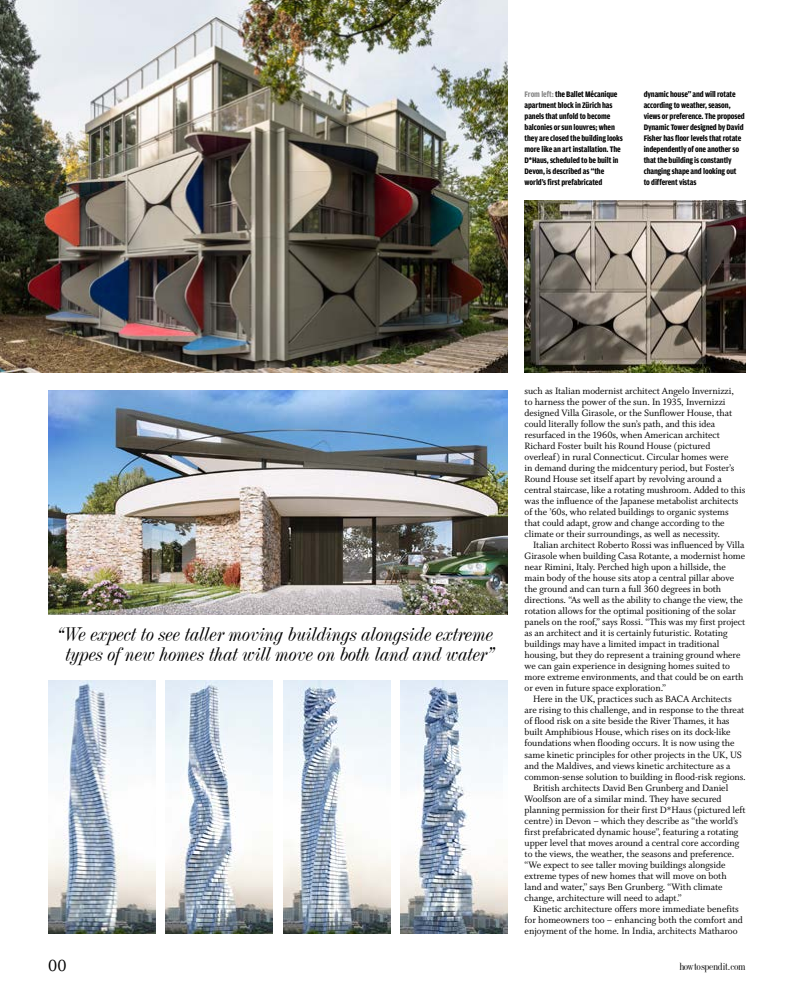
<style>
.page{position:relative;width:794px;height:993px;background:#fff}
.page>*{position:absolute;margin:0;border:0;box-sizing:border-box;transform-origin:0 0}
.t1{font:italic 19px/20px "Industrial 736 BT";letter-spacing:-.01em;color:#000;text-align:center}
.t2{font:18px "Whitman Roman LF";color:#000}
.t3{font:10.2px/11px "Whitman Roman LF";letter-spacing:-.005em;color:#000}
.t4{font:10px "Industrial 736 BT";letter-spacing:-.035em;color:#000}
.t5{font:700 8.5px/11px "Amplitude Cond";letter-spacing:-.015em;color:#000}
.s1{color:#878787}
</style>
<div class="page">
<img style="left:0;top:0;width:507px;height:372px">
<img style="left:524px;top:201px;width:222px;height:171px">
<img style="left:48px;top:390px;width:459px;height:224px">
<img style="left:48px;top:680px;width:107px;height:253px">
<img style="left:166px;top:680px;width:107px;height:253px">
<img style="left:283px;top:680px;width:107px;height:253px">
<img style="left:400px;top:680px;width:107px;height:253px">
<p class="t5" style="left:524px;top:89px;width:100px"><span class="s1">From left:</span> the Ballet Mécanique apartment block in Zürich has panels that unfold to become balconies or sun louvres; when they are closed the building looks more like an art installation. The<br>D*Haus, scheduled to be built in<br>Devon, is described as “the world’s first prefabricated</p>
<p class="t5" style="left:643px;top:89px;width:103px">dynamic house” and will rotate according to weather, season, views or preference. The proposed<br>Dynamic Tower designed by David<br>Fisher has floor levels that rotate independently of one another so that the building is constantly changing shape and looking out to different vistas</p>
<h1 class="t1" style="left:57px;top:624px;width:439px">“We expect to see taller moving buildings alongside extreme types of new homes that will move on both land and water”</h1>
<p class="t3" style="left:524px;top:385px;width:222px">such as Italian modernist architect Angelo Invernizzi,<br>to harness the power of the sun. In 1935, Invernizzi designed Villa Girasole, or the Sunflower House, that could literally follow the sun’s path, and this idea resurfaced in the 1960s, when American architect Richard Foster built his Round House (pictured overleaf) in rural Connecticut. Circular homes were<br>in demand during the midcentury period, but Foster’s Round House set itself apart by revolving around a central staircase, like a rotating mushroom. Added to this was the influence of the Japanese metabolist architects of the ’60s, who related buildings to organic systems that could adapt, grow and change according to the climate or their surroundings, as well as necessity.</p>
<p class="t3" style="left:524px;top:539px;width:222px;text-indent:9px">Italian architect Roberto Rossi was influenced by Villa Girasole when building Casa Rotante, a modernist home near Rimini, Italy. Perched high upon a hillside, the main body of the house sits atop a central pillar above the ground and can turn a full 360 degrees in both directions. “As well as the ability to change the view, the rotation allows for the optimal positioning of the solar panels on the roof,” says Rossi. “This was my first project as an architect and it is certainly futuristic. Rotating buildings may have a limited impact in traditional housing, but they do represent a training ground where we can gain experience in designing homes suited to more extreme environments, and that could be on earth or even in future space exploration.”</p>
<p class="t3" style="left:533px;top:693px;width:200px">Here in the UK, practices such as BACA Architects</p>
<p class="t3" style="left:524px;top:704px;width:221px">are rising to this challenge, and in response to the threat</p>
<p class="t3" style="left:524px;top:715px;width:206px">of flood risk on a site beside the River Thames, it has</p>
<p class="t3" style="left:524px;top:726px;width:207px">built Amphibious House, which rises on its dock-like</p>
<p class="t3" style="left:524px;top:737px;width:211px">foundations when flooding occurs. It is now using the</p>
<p class="t3" style="left:524px;top:748px;width:219px">same kinetic principles for other projects in the UK, US</p>
<p class="t3" style="left:524px;top:759px;width:207px">and the Maldives, and views kinetic architecture as a</p>
<p class="t3" style="left:524px;top:770px;width:223px">common-sense solution to building in flood-risk regions.</p>
<p class="t3" style="left:533px;top:781px;width:197px">British architects David Ben Grunberg and Daniel</p>
<p class="t3" style="left:524px;top:792px;width:198px">Woolfson are of a similar mind. They have secured</p>
<p class="t3" style="left:524px;top:803px;width:222px">planning permission for their first D*Haus (pictured left</p>
<p class="t3" style="left:524px;top:814px;width:215px">centre) in Devon – which they describe as “the world’s</p>
<p class="t3" style="left:524px;top:825px;width:215px">first prefabricated dynamic house”, featuring a rotating</p>
<p class="t3" style="left:524px;top:836px;width:216px">upper level that moves around a central core according</p>
<p class="t3" style="left:524px;top:847px;width:211px">to the views, the weather, the seasons and preference.</p>
<p class="t3" style="left:524px;top:858px;width:202px">“We expect to see taller moving buildings alongside</p>
<p class="t3" style="left:524px;top:869px;width:203px">extreme types of new homes that will move on both</p>
<p class="t3" style="left:524px;top:880px;width:199px">land and water,” says Ben Grunberg. “With climate</p>
<p class="t3" style="left:524px;top:891px;width:159px">change, architecture will need to adapt.”</p>
<p class="t3" style="left:533px;top:902px;width:207px">Kinetic architecture offers more immediate benefits</p>
<p class="t3" style="left:524px;top:913px;width:220px">for homeowners too – enhancing both the comfort and</p>
<p class="t3" style="left:524px;top:924px;width:214px">enjoyment of the home. In India, architects Matharoo</p>
<h2 class="t2" style="left:48px;top:954px;width:20px">00</h2>
<p class="t4" style="left:679px;top:959px;width:68px">howtospendit.com</p>
</div>
